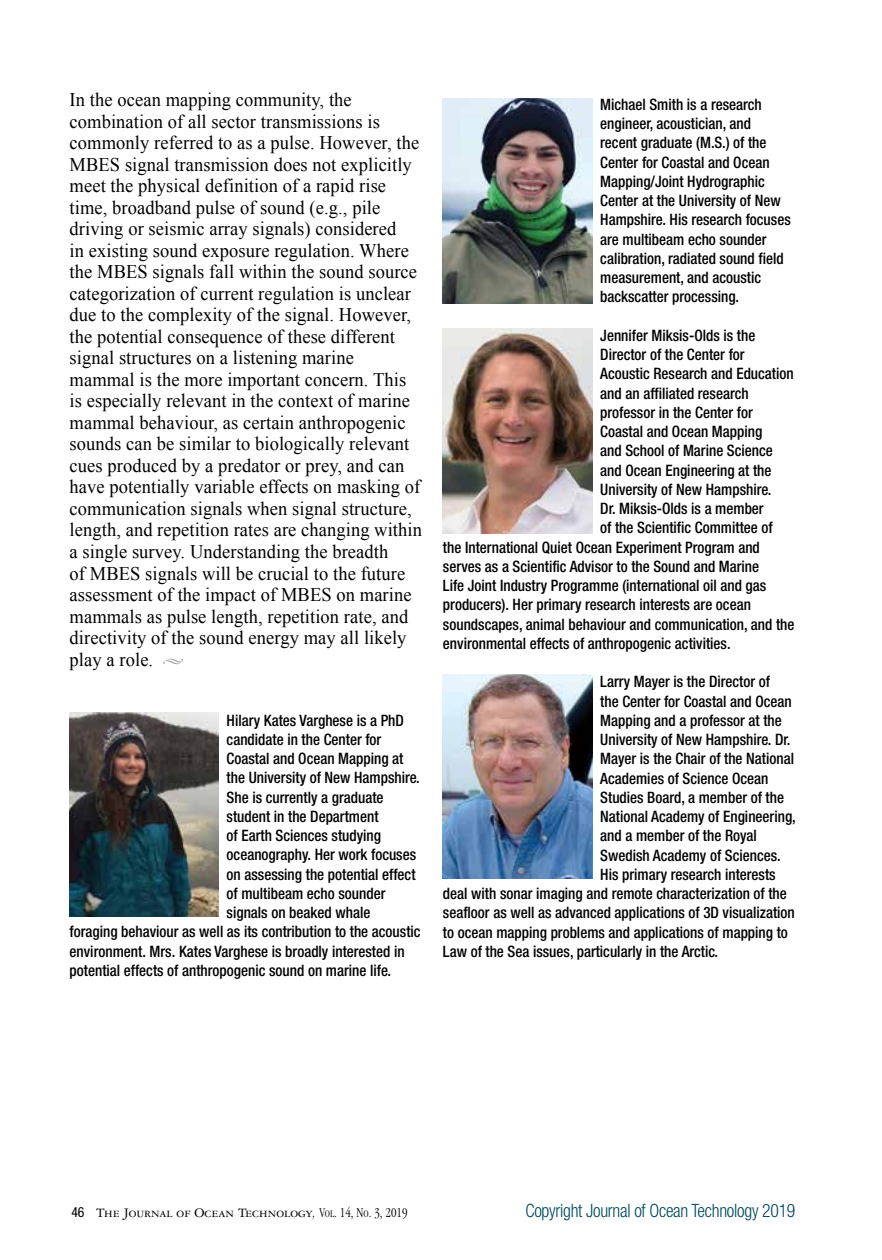
<style>
.page{position:relative;width:882px;height:1260px;background:#fff}
.page>*{position:absolute;margin:0;border:0;box-sizing:border-box;transform-origin:0 0}
.t1{font:19.25px/21.5px "Times New Roman";letter-spacing:.005em;color:#000;scale:.96 1}
.t2{font:300 condensed 18.38px "Helvetica Neue";letter-spacing:-.015em;color:#00495e;scale:.96 1}
.t3{font:500 condensed 15.75px/19.2px "Helvetica Neue";color:#000;scale:.96 1}
.t4{font:14px "Garamond Three SC";color:#000}
.s1{color:#939598}
.s2{font-family:"Helvetica Neue LT Std";font-stretch:condensed}
.s3{font-family:"Garamond";font-weight:300;font-style:italic;font-stretch:condensed}
.s4{font-family:"Garamond";font-weight:300;font-stretch:condensed}
.s5{font-family:"Garamond";font-weight:300;font-stretch:condensed;font-size:10.5px}
</style>
<div class="page">
<img style="left:69px;top:713px;width:150px;height:204px">
<img style="left:443px;top:99px;width:149px;height:204px">
<img style="left:443px;top:329px;width:149px;height:204px">
<img style="left:443px;top:674px;width:149px;height:204px">
<p class="t1" style="left:70px;top:89px;width:369px">In the ocean mapping community, the combination of all sector transmissions is commonly referred to as a pulse. However, the MBES signal transmission does not explicitly meet the physical definition of a rapid rise time, broadband pulse of sound (e.g., pile driving or seismic array signals) considered<br>in existing sound exposure regulation. Where the MBES signals fall within the sound source categorization of current regulation is unclear due to the complexity of the signal. However, the potential consequence of these different signal structures on a listening marine mammal is the more important concern. This is especially relevant in the context of marine mammal behaviour, as certain anthropogenic sounds can be similar to biologically relevant cues produced by a predator or prey, and can have potentially variable effects on masking of communication signals when signal structure, length, and repetition rates are changing within a single survey. Understanding the breadth<br>of MBES signals will be crucial to the future assessment of the impact of MBES on marine mammals as pulse length, repetition rate, and directivity of the sound energy may all likely play a role. <span class="s1">◆</span></p>
<p class="t3" style="left:227px;top:710px;width:186px">Hilary Kates Varghese is a PhD</p>
<p class="t3" style="left:227px;top:730px;width:163px">candidate in the Center for</p>
<p class="t3" style="left:227px;top:749px;width:186px">Coastal and Ocean Mapping at</p>
<p class="t3" style="left:227px;top:768px;width:203px">the University of New Hampshire.</p>
<p class="t3" style="left:227px;top:787px;width:165px">She is currently a graduate</p>
<p class="t3" style="left:227px;top:807px;width:160px">student in the Department</p>
<p class="t3" style="left:227px;top:826px;width:162px">of Earth Sciences studying</p>
<p class="t3" style="left:227px;top:845px;width:199px">oceanography. Her work focuses</p>
<p class="t3" style="left:227px;top:864px;width:198px">on assessing the potential effect</p>
<p class="t3" style="left:227px;top:884px;width:167px">of multibeam echo sounder</p>
<p class="t3" style="left:227px;top:903px;width:151px">signals on beaked whale</p>
<p class="t3" style="left:70px;top:922px;width:367px">foraging behaviour as well as its contribution to the acoustic</p>
<p class="t3" style="left:70px;top:941px;width:351px">environment. Mrs. Kates Varghese is broadly interested in</p>
<p class="t3" style="left:70px;top:961px;width:336px">potential effects of anthropogenic sound on marine life.</p>
<p class="t3" style="left:600px;top:95px;width:200px">Michael Smith is a research engineer, acoustician, and recent graduate (M.S.) of the<br>Center for Coastal and Ocean<br>Mapping/Joint Hydrographic<br>Center at the University of New<br>Hampshire. His research focuses are multibeam echo sounder calibration, radiated sound field measurement, and acoustic backscatter processing.</p>
<p class="t3" style="left:600px;top:325px;width:163px">Jennifer Miksis-Olds is the</p>
<p class="t3" style="left:600px;top:345px;width:152px">Director of the Center for</p>
<p class="t3" style="left:600px;top:364px;width:203px">Acoustic Research and Education</p>
<p class="t3" style="left:600px;top:383px;width:156px">and an affiliated research</p>
<p class="t3" style="left:600px;top:402px;width:160px">professor in the Center for</p>
<p class="t3" style="left:600px;top:422px;width:170px">Coastal and Ocean Mapping</p>
<p class="t3" style="left:600px;top:441px;width:181px">and School of Marine Science</p>
<p class="t3" style="left:600px;top:460px;width:180px">and Ocean Engineering at the</p>
<p class="t3" style="left:600px;top:479px;width:180px">University of New Hampshire.</p>
<p class="t3" style="left:600px;top:499px;width:172px">Dr. Miksis-Olds is a member</p>
<p class="t3" style="left:600px;top:518px;width:181px">of the Scientific Committee of</p>
<p class="t3" style="left:443px;top:537px;width:332px">the International Quiet Ocean Experiment Program and</p>
<p class="t3" style="left:443px;top:556px;width:331px">serves as a Scientific Advisor to the Sound and Marine</p>
<p class="t3" style="left:443px;top:576px;width:338px">Life Joint Industry Programme (international oil and gas</p>
<p class="t3" style="left:443px;top:595px;width:322px">producers). Her primary research interests are ocean</p>
<p class="t3" style="left:443px;top:614px;width:368px">soundscapes, animal behaviour and communication, and the</p>
<p class="t3" style="left:443px;top:633px;width:301px">environmental effects of anthropogenic activities.</p>
<p class="t3" style="left:600px;top:672px;width:178px">Larry Mayer is the Director of</p>
<p class="t3" style="left:600px;top:691px;width:201px">the Center for Coastal and Ocean</p>
<p class="t3" style="left:600px;top:710px;width:191px">Mapping and a professor at the</p>
<p class="t3" style="left:600px;top:730px;width:200px">University of New Hampshire. Dr.</p>
<p class="t3" style="left:600px;top:749px;width:203px">Mayer is the Chair of the National</p>
<p class="t3" style="left:600px;top:768px;width:177px">Academies of Science Ocean</p>
<p class="t3" style="left:600px;top:787px;width:193px">Studies Board, a member of the</p>
<p class="t3" style="left:600px;top:807px;width:205px">National Academy of Engineering,</p>
<p class="t3" style="left:600px;top:826px;width:165px">and a member of the Royal</p>
<p class="t3" style="left:600px;top:845px;width:190px">Swedish Academy of Sciences.</p>
<p class="t3" style="left:600px;top:864px;width:184px">His primary research interests</p>
<p class="t3" style="left:443px;top:884px;width:360px">deal with sonar imaging and remote characterization of the</p>
<p class="t3" style="left:443px;top:903px;width:368px">seafloor as well as advanced applications of 3D visualization</p>
<p class="t3" style="left:443px;top:922px;width:361px">to ocean mapping problems and applications of mapping to</p>
<p class="t3" style="left:443px;top:941px;width:288px">Law of the Sea issues, particularly in the Arctic.</p>
<p class="t4" style="left:71px;top:1205px;width:338px"><span class="s2">46</span> The Journal of Ocean Technology<span class="s3">,</span> <span class="s4">V</span><span class="s5">ol</span><span class="s4">. 14, N</span><span class="s5">o</span><span class="s4">. 3, 2019</span></p>
<p class="t2" style="left:525px;top:1200px;width:283px">Copyright Journal of Ocean Technology 2019</p>
</div>
